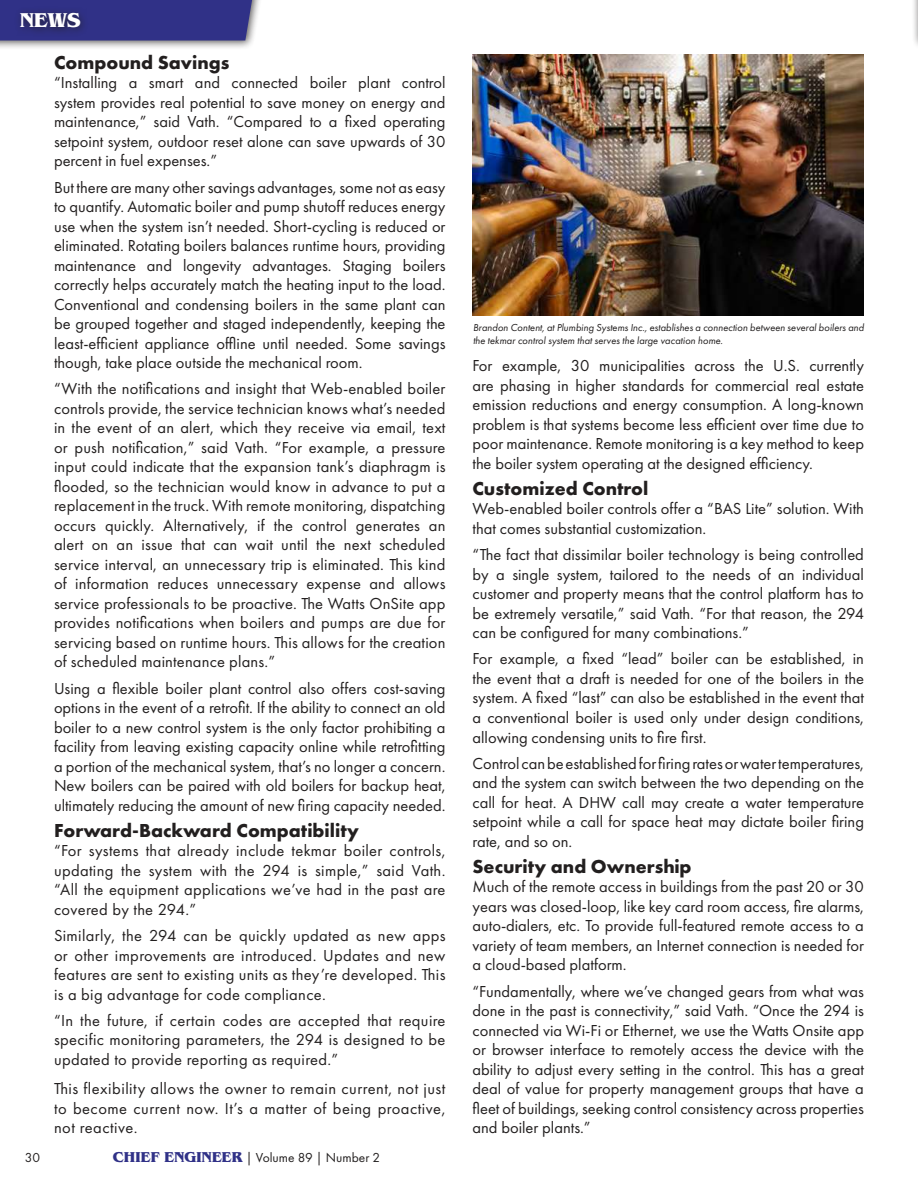
<style>
.page{position:relative;width:918px;height:1188px;background:#fff}
.page>*{position:absolute;margin:0;border:0;box-sizing:border-box;transform-origin:0 0}
.t1{font:700 21px "Benguiat Pro ITC";color:#fff}
.t2{font:700 19.5px "Futura PT";color:#221f1f}
.t3{font:16.5px/19.5px "Futura PT";color:#221f1f;text-align:justify}
.t4{font:13.5px "Futura PT";color:#221f1f}
.t5{font:italic 10.5px/12.6px "Futura PT";color:#221f1f}
.s1{font-family:"Benguiat Pro ITC";font-weight:700;font-size:15px;color:#303187}
</style>
<div class="page">
<div style="left:0;top:0;width:263px;height:50px;background:#221f1f;opacity:.75"></div>
<div style="left:0;top:0;width:252px;height:40px;background:#303187"></div>
<div style="left:15px;top:6px;width:74px;height:31px;background:#221f1f;opacity:.75"></div>
<div style="left:911px;top:0;width:7px;height:50px;background:#221f1f;opacity:.75"></div>
<svg style="left:917px;top:0;width:1px;height:40px"></svg>
<img style="left:472px;top:54px;width:392px;height:261px">
<p class="t1" style="left:20px;top:12px;width:62px">NEWS</p>
<p class="t2" style="left:54px;top:54px;width:177px">Compound Savings</p>
<p class="t3" style="left:54px;top:74px;width:393px">“Installing a smart and connected boiler plant control system provides real potential to save money on energy and maintenance,” said Vath. “Compared to a fixed operating setpoint system, outdoor reset alone can save upwards of 30 percent in fuel expenses.”</p>
<p class="t3" style="left:54px;top:179px;width:393px">But there are many other savings advantages, some not as easy to quantify. Automatic boiler and pump shutoff reduces energy use when the system isn’t needed. Short-cycling is reduced or eliminated. Rotating boilers balances runtime hours, providing maintenance and longevity advantages. Staging boilers correctly helps accurately match the heating input to the load.<br>Conventional and condensing boilers in the same plant can be grouped together and staged independently, keeping the least-efficient appliance offline until needed. Some savings though, take place outside the mechanical room.</p>
<p class="t3" style="left:54px;top:380px;width:393px">“With the notifications and insight that Web-enabled boiler controls provide, the service technician knows what’s needed in the event of an alert, which they receive via email, text or push notification,” said Vath. “For example, a pressure input could indicate that the expansion tank’s diaphragm is flooded, so the technician would know in advance to put a replacement in the truck. With remote monitoring, dispatching occurs quickly. Alternatively, if the control generates an alert on an issue that can wait until the next scheduled service interval, an unnecessary trip is eliminated. This kind of information reduces unnecessary expense and allows service professionals to be proactive. The Watts OnSite app provides notifications when boilers and pumps are due for servicing based on runtime hours. This allows for the creation of scheduled maintenance plans.”</p>
<p class="t3" style="left:54px;top:680px;width:393px">Using a flexible boiler plant control also offers cost-saving options in the event of a retrofit. If the ability to connect an old boiler to a new control system is the only factor prohibiting a facility from leaving existing capacity online while retrofitting a portion of the mechanical system, that’s no longer a concern.<br>New boilers can be paired with old boilers for backup heat, ultimately reducing the amount of new firing capacity needed.</p>
<p class="t2" style="left:54px;top:822px;width:307px">Forward-Backward Compatibility</p>
<p class="t3" style="left:54px;top:842px;width:393px">“For systems that already include tekmar boiler controls, updating the system with the 294 is simple,” said Vath. “All the equipment applications we’ve had in the past are covered by the 294.”</p>
<p class="t3" style="left:54px;top:927px;width:393px">Similarly, the 294 can be quickly updated as new apps or other improvements are introduced. Updates and new features are sent to existing units as they’re developed. This is a big advantage for code compliance.</p>
<p class="t3" style="left:54px;top:1012px;width:393px">“In the future, if certain codes are accepted that require specific monitoring parameters, the 294 is designed to be updated to provide reporting as required.”</p>
<p class="t3" style="left:54px;top:1080px;width:393px">This flexibility allows the owner to remain current, not just to become current now. It’s a matter of being proactive, not reactive.</p>
<p class="t4" style="left:25px;top:1152px;width:17px">30</p>
<p class="t4" style="left:113px;top:1152px;width:269px"><span class="s1">CHIEF ENGINEER</span> | Volume 89 | Number 2</p>
<p class="t5" style="left:473px;top:322px;width:392px">Brandon Content, at Plumbing Systems Inc., establishes a connection between several boilers and the tekmar control system that serves the large vacation home.</p>
<p class="t3" style="left:473px;top:357px;width:393px">For example, 30 municipalities across the U.S. currently are phasing in higher standards for commercial real estate emission reductions and energy consumption. A long-known problem is that systems become less efficient over time due to poor maintenance. Remote monitoring is a key method to keep the boiler system operating at the designed efficiency.</p>
<p class="t2" style="left:473px;top:481px;width:177px">Customized Control</p>
<p class="t3" style="left:473px;top:500px;width:393px">Web-enabled boiler controls offer a “BAS Lite” solution. With that comes substantial customization.</p>
<p class="t3" style="left:473px;top:546px;width:393px">“The fact that dissimilar boiler technology is being controlled by a single system, tailored to the needs of an individual customer and property means that the control platform has to be extremely versatile,” said Vath. “For that reason, the 294 can be configured for many combinations.”</p>
<p class="t3" style="left:473px;top:651px;width:393px">For example, a fixed “lead” boiler can be established, in the event that a draft is needed for one of the boilers in the system. A fixed “last” can also be established in the event that a conventional boiler is used only under design conditions, allowing condensing units to fire first.</p>
<p class="t3" style="left:473px;top:755px;width:393px">Control can be established for firing rates or water temperatures, and the system can switch between the two depending on the call for heat. A DHW call may create a water temperature setpoint while a call for space heat may dictate boiler firing rate, and so on.</p>
<p class="t2" style="left:473px;top:859px;width:221px">Security and Ownership</p>
<p class="t3" style="left:473px;top:878px;width:393px">Much of the remote access in buildings from the past 20 or 30 years was closed-loop, like key card room access, fire alarms, auto-dialers, etc. To provide full-featured remote access to a variety of team members, an Internet connection is needed for a cloud-based platform.</p>
<p class="t3" style="left:473px;top:983px;width:393px">“Fundamentally, where we’ve changed gears from what was done in the past is connectivity,” said Vath. “Once the 294 is connected via Wi-Fi or Ethernet, we use the Watts Onsite app or browser interface to remotely access the device with the ability to adjust every setting in the control. This has a great deal of value for property management groups that have a fleet of buildings, seeking control consistency across properties and boiler plants.”</p>
</div>
